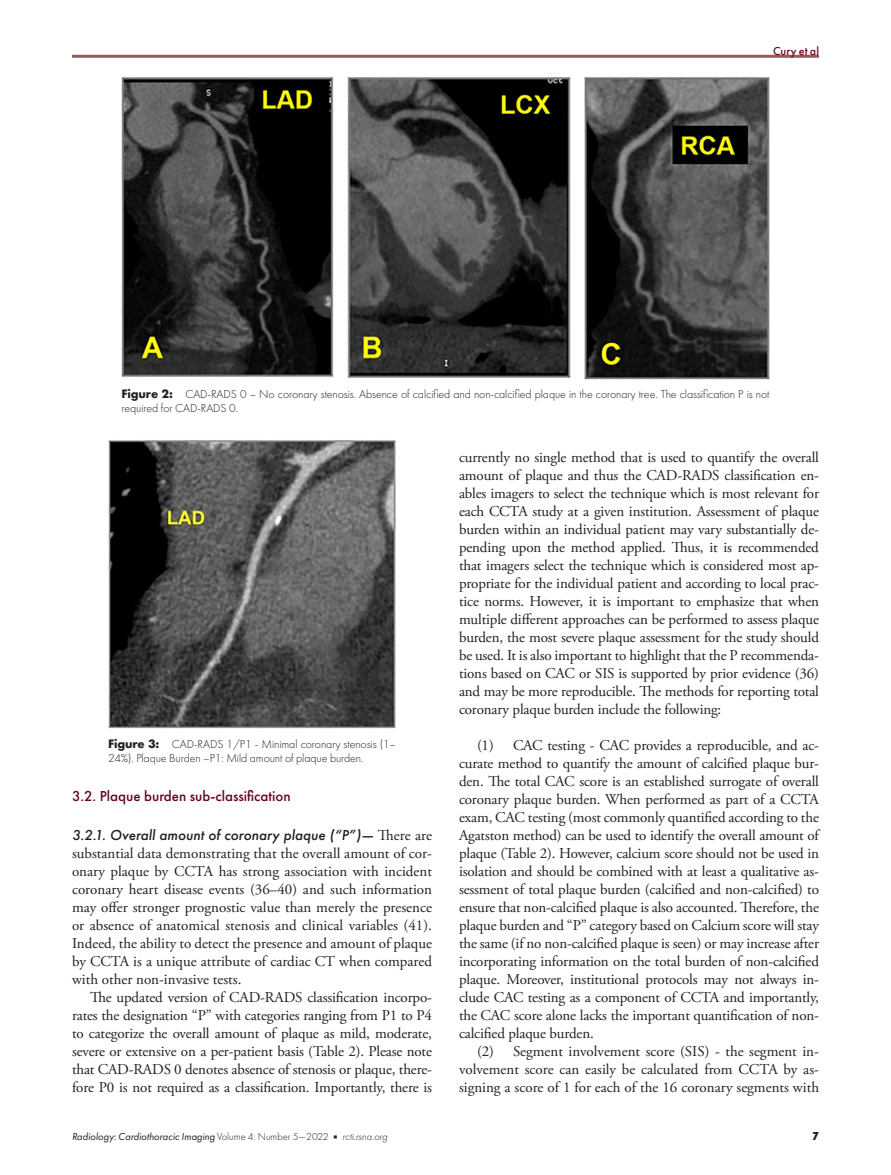
<style>
.page{position:relative;width:891px;height:1175px;background:#fff}
.page>*{position:absolute;margin:0;border:0;box-sizing:border-box;transform-origin:0 0}
.t1{font:15px/18px "Adobe Garamond Pro";letter-spacing:-.01em;color:#231f20;text-align:justify}
.t2{font:italic 500 15px "Futura PT";color:#231f20}
.t3{font:500 15px "Futura PT";color:#65051c}
.t4{font:300 12px/14.4px "Futura PT";letter-spacing:-.01em;color:#231f20}
.t5{font:500 12px "Futura PT";color:#65051c}
.t6{font:800 12px "Futura PT Cond";color:#231f20}
.t7{font:italic 10.5px "Futura PT";color:#231f20}
.s1{font-weight:700;font-size:12.75px}
.s2{font-family:"Adobe Garamond Pro";font-weight:400;font-style:normal}
.s3{font-weight:300;font-style:normal}
.s4{font-family:"Universal Newswith Comm Pi";font-style:normal;font-size:6px}
.s5{font-weight:300}
</style>
<div class="page">
<hr style="left:72px;top:55px;width:747px;height:3px;background:#965c59">
<img style="left:122px;top:77px;width:648px;height:302px">
<img style="left:108px;top:440px;width:288px;height:289px">
<p class="t5" style="left:773px;top:44px;width:47px">Cury et al</p>
<p class="t4" style="left:122px;top:387px;width:650px"><span class="s1">Figure 2:</span> CAD-RADS 0 – No coronary stenosis. Absence of calcified and non-calcified plaque in the coronary tree. The classification P is not required for CAD-RADS 0.</p>
<p class="t4" style="left:108px;top:736px;width:290px"><span class="s1">Figure 3:</span> CAD-RADS 1/P1 - Minimal coronary stenosis (1–<br>24%). Plaque Burden –P1: Mild amount of plaque burden.</p>
<p class="t3" style="left:72px;top:787px;width:220px">3.2. Plaque burden sub-classification</p>
<p class="t2" style="left:72px;top:825px;width:361px">3.2.1. Overall amount of coronary plaque (“P”)— <span class="s2">There are</span></p>
<p class="t1" style="left:72px;top:844px;width:362px">substantial data demonstrating that the overall amount of cor&shy;onary plaque by CCTA has strong association with incident coronary heart disease events (36–40) and such information may offer stronger prognostic value than merely the presence or absence of anatomical stenosis and clinical variables (41).<br>Indeed, the ability to detect the presence and amount of plaque by CCTA is a unique attribute of cardiac CT when compared with other non-invasive tests.</p>
<p class="t1" style="left:72px;top:988px;width:362px;text-indent:18px">The updated version of CAD-RADS classification incorpo&shy;rates the designation “P” with categories ranging from P1 to P4 to categorize the overall amount of plaque as mild, moderate, severe or extensive on a per-patient basis (Table 2). Please note that CAD-RADS 0 denotes absence of stenosis or plaque, there&shy;fore P0 is not required as a classification. Importantly, there is</p>
<p class="t1" style="left:459px;top:448px;width:362px">currently no single method that is used to quantify the overall amount of plaque and thus the CAD-RADS classification en&shy;ables imagers to select the technique which is most relevant for each CCTA study at a given institution. Assessment of plaque burden within an individual patient may vary substantially de&shy;pending upon the method applied. Thus, it is recommended that imagers select the technique which is considered most ap&shy;propriate for the individual patient and according to local prac&shy;tice norms. However, it is important to emphasize that when multiple different approaches can be performed to assess plaque burden, the most severe plaque assessment for the study should be used. It is also important to highlight that the P recommenda&shy;tions based on CAC or SIS is supported by prior evidence (36) and may be more reproducible. The methods for reporting total coronary plaque burden include the following:</p>
<p class="t1" style="left:459px;top:736px;width:362px;text-indent:18px">(1) CAC testing - CAC provides a reproducible, and ac&shy;curate method to quantify the amount of calcified plaque bur&shy;den. The total CAC score is an established surrogate of overall coronary plaque burden. When performed as part of a CCTA exam, CAC testing (most commonly quantified according to the Agatston method) can be used to identify the overall amount of plaque (Table 2). However, calcium score should not be used in isolation and should be combined with at least a qualitative as&shy;sessment of total plaque burden (calcified and non-calcified) to ensure that non-calcified plaque is also accounted. Therefore, the plaque burden and “P” category based on Calcium score will stay the same (if no non-calcified plaque is seen) or may increase after incorporating information on the total burden of non-calcified plaque. Moreover, institutional protocols may not always in&shy;clude CAC testing as a component of CCTA and importantly, the CAC score alone lacks the important quantification of non&shy;calcified plaque burden.</p>
<p class="t1" style="left:459px;top:1042px;width:362px;text-indent:18px">(2) Segment involvement score (SIS) - the segment in&shy;volvement score can easily be calculated from CCTA by as&shy;signing a score of 1 for each of the 16 coronary segments with</p>
<p class="t7" style="left:72px;top:1130px;width:317px">Radiology: Cardiothoracic Imaging <span class="s3">Volume 4: Number 5—2022</span> <span class="s4">n</span> <span class="s5">rcti.rsna.org</span></p>
<p class="t6" style="left:813px;top:1128px;width:8px">7</p>
</div>
